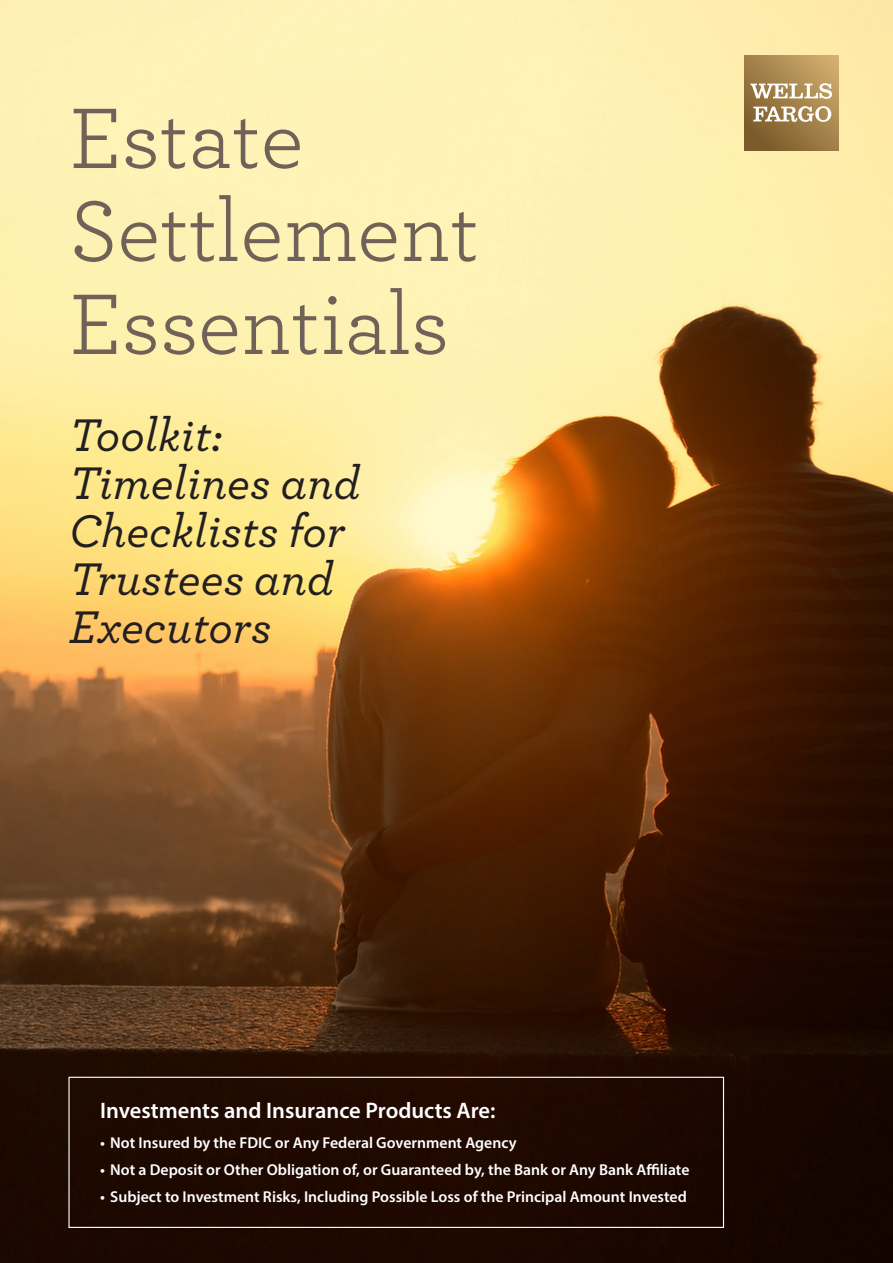
<style>
.page{position:relative;width:893px;height:1263px;background:#fff}
.page>*{position:absolute;margin:0;border:0;box-sizing:border-box;transform-origin:0 0}
.t1{font:90px/93px "Archer";letter-spacing:-.01em;color:#716259}
.t2{font:italic 500 48px/48px "Archer";color:#231f20}
.t3{font:600 22.5px "Myriad Pro";color:#fff}
.t4{font:600 15.75px "Myriad Pro";color:#fff}
</style>
<div class="page">
<img style="left:0;top:0;width:893px;height:1263px">
<div style="left:68px;top:1077px;width:656px;height:151px;border:1px solid #fff"></div>
<svg style="left:744px;top:56px;width:95px;height:94px;background:#a18049"></svg>
<svg style="left:750px;top:83px;width:82px;height:39px"></svg>
<h1 class="t1" style="left:69px;top:87px;width:412px">Estate<br>Settlement<br>Essentials</h1>
<p class="t2" style="left:69px;top:408px;width:293px">Toolkit:<br>Timelines and<br>Checklists for<br>Trustees and<br>Executors</p>
<p class="t3" style="left:100px;top:1096px;width:397px">Investments and Insurance Products Are:</p>
<p class="t4" style="left:100px;top:1133px;width:418px">• Not Insured by the FDIC or Any Federal Government Agency</p>
<p class="t4" style="left:100px;top:1159px;width:591px">• Not a Deposit or Other Obligation of, or Guaranteed by, the Bank or Any Bank Affiliate</p>
<p class="t4" style="left:100px;top:1186px;width:588px">• Subject to Investment Risks, Including Possible Loss of the Principal Amount Invested</p>
</div>
